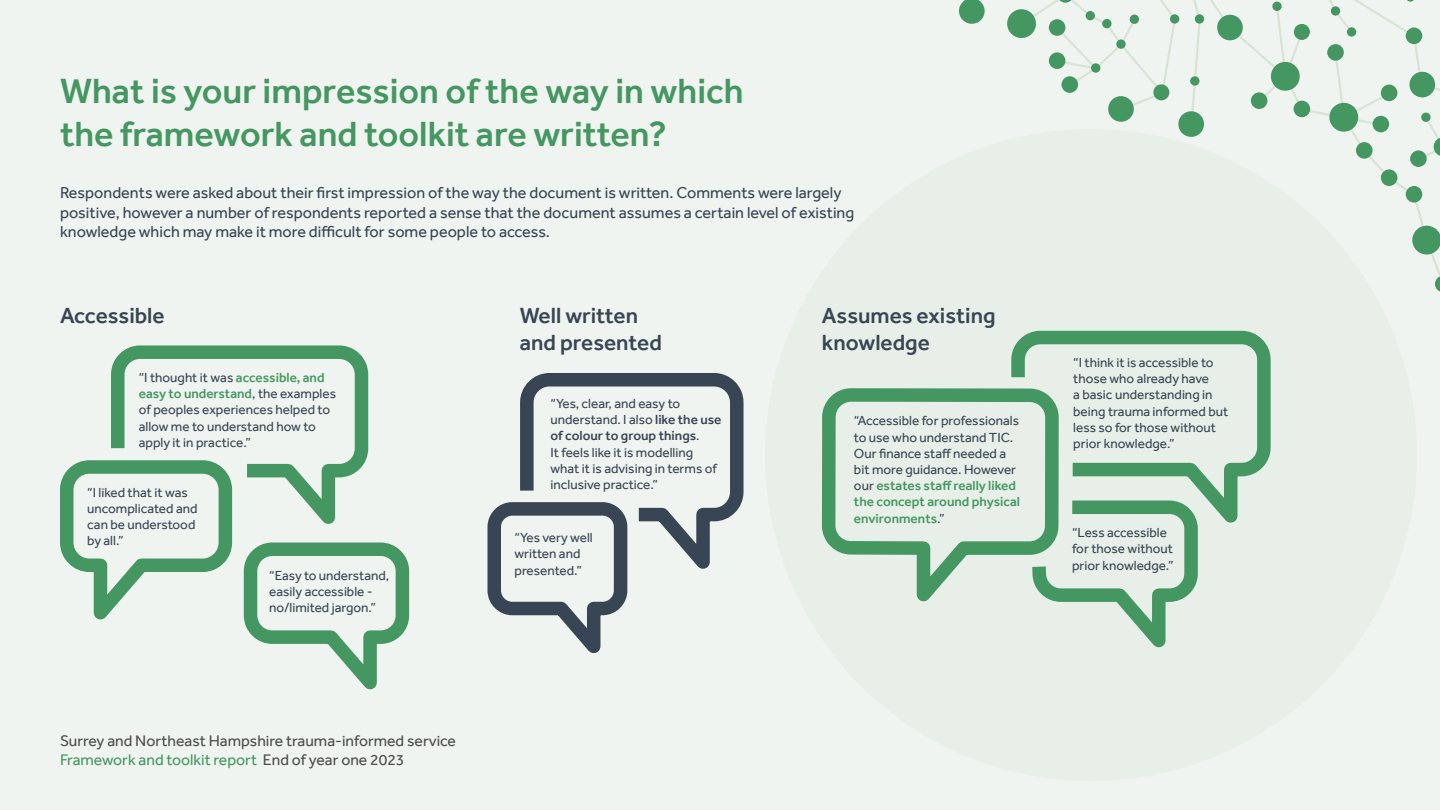
<style>
.page{position:relative;width:1440px;height:810px;background:#f0f4f0}
.page>*{position:absolute;margin:0;border:0;box-sizing:border-box;transform-origin:0 0}
.t1{font:500 36px/43.2px "Effra";color:#459761}
.t2{font:500 22.5px/27px "Effra";color:#384554}
.t3{font:16.2px/19.4px "Effra";color:#384554}
.t4{font:15.75px/18.9px "Effra";color:#4d4d4d}
.t5{font:13.5px/16.2px "Effra";color:#384554}
.s1{font-weight:500;color:#459761}
.s2{color:#459761}
.s3{font-weight:500}
</style>
<div class="page">
<svg style="left:1107px;top:0;width:333px;height:276px"></svg>
<div style="left:1331px;top:6px;width:9px;height:10px;background:#459761;border-radius:50%"></div>
<div style="left:1217px;top:15px;width:26px;height:25px;background:#459761;border-radius:50%"></div>
<div style="left:1272px;top:2px;width:10px;height:9px;background:#459761;border-radius:50%"></div>
<div style="left:1195px;top:14px;width:9px;height:10px;background:#459761;border-radius:50%"></div>
<div style="left:1170px;top:14px;width:9px;height:10px;background:#459761;border-radius:50%"></div>
<div style="left:1153px;top:84px;width:16px;height:16px;background:#459761;border-radius:50%"></div>
<div style="left:1190px;top:76px;width:10px;height:10px;background:#459761;border-radius:50%"></div>
<div style="left:1294px;top:24px;width:16px;height:16px;background:#459761;border-radius:50%"></div>
<div style="left:1347px;top:27px;width:9px;height:10px;background:#459761;border-radius:50%"></div>
<svg style="left:1406px;top:0;width:9px;height:2px"></svg>
<div style="left:1421px;top:113px;width:10px;height:9px;background:#459761;border-radius:50%"></div>
<svg style="left:1434px;top:137px;width:6px;height:19px"></svg>
<div style="left:1130px;top:15px;width:9px;height:9px;background:#459761;border-radius:50%"></div>
<div style="left:1116px;top:39px;width:10px;height:10px;background:#459761;border-radius:50%"></div>
<div style="left:1102px;top:19px;width:10px;height:9px;background:#459761;border-radius:50%"></div>
<div style="left:1086px;top:11px;width:9px;height:9px;background:#459761;border-radius:50%"></div>
<div style="left:1091px;top:63px;width:9px;height:10px;background:#459761;border-radius:50%"></div>
<svg style="left:1057px;top:0;width:17px;height:3px"></svg>
<div style="left:1049px;top:19px;width:16px;height:17px;background:#459761;border-radius:50%"></div>
<div style="left:1406px;top:28px;width:16px;height:16px;background:#459761;border-radius:50%"></div>
<div style="left:1327px;top:44px;width:17px;height:17px;background:#459761;border-radius:50%"></div>
<div style="left:1271px;top:62px;width:29px;height:29px;background:#459761;border-radius:50%"></div>
<div style="left:1251px;top:92px;width:16px;height:17px;background:#459761;border-radius:50%"></div>
<div style="left:1178px;top:111px;width:26px;height:26px;background:#459761;border-radius:50%"></div>
<div style="left:1108px;top:96px;width:26px;height:26px;background:#459761;border-radius:50%"></div>
<div style="left:1062px;top:76px;width:16px;height:17px;background:#459761;border-radius:50%"></div>
<div style="left:1049px;top:52px;width:16px;height:17px;background:#459761;border-radius:50%"></div>
<div style="left:1007px;top:9px;width:29px;height:29px;background:#459761;border-radius:50%"></div>
<svg style="left:959px;top:0;width:26px;height:24px"></svg>
<div style="left:1294px;top:101px;width:16px;height:16px;background:#459761;border-radius:50%"></div>
<div style="left:1329px;top:103px;width:29px;height:29px;background:#459761;border-radius:50%"></div>
<div style="left:1381px;top:85px;width:16px;height:16px;background:#459761;border-radius:50%"></div>
<div style="left:1356px;top:142px;width:17px;height:17px;background:#459761;border-radius:50%"></div>
<div style="left:1381px;top:169px;width:16px;height:17px;background:#459761;border-radius:50%"></div>
<div style="left:1406px;top:186px;width:16px;height:17px;background:#459761;border-radius:50%"></div>
<svg style="left:1412px;top:226px;width:28px;height:29px"></svg>
<svg style="left:1435px;top:276px;width:5px;height:16px"></svg>
<div style="left:1410px;top:150px;width:17px;height:17px;background:#459761;border-radius:50%"></div>
<div style="left:1373px;top:116px;width:16px;height:16px;background:#459761;border-radius:50%"></div>
<div style="left:1409px;top:72px;width:26px;height:25px;background:#459761;border-radius:50%"></div>
<div style="left:765px;top:129px;width:652px;height:652px;background:#e7efe8;border-radius:50%"></div>
<svg style="left:520px;top:373px;width:224px;height:196px"></svg>
<svg style="left:487px;top:495px;width:147px;height:159px"></svg>
<svg style="left:111px;top:345px;width:258px;height:109px"></svg>
<svg style="left:60px;top:454px;width:350px;height:236px"></svg>
<svg style="left:1011px;top:330px;width:260px;height:193px"></svg>
<svg style="left:821px;top:382px;width:244px;height:220px"></svg>
<svg style="left:1026px;top:494px;width:179px;height:154px"></svg>
<h1 class="t1" style="left:60px;top:69px;width:685px">What is your impression of the way in which the framework and toolkit are written?</h1>
<p class="t3" style="left:60px;top:183px;width:796px">Respondents were asked about their first impression of the way the document is written. Comments were largely positive, however a number of respondents reported a sense that the document assumes a certain level of existing knowledge which may make it more difficult for some people to access.</p>
<h2 class="t2" style="left:60px;top:301px;width:106px">Accessible</h2>
<h2 class="t2" style="left:822px;top:301px;width:175px">Assumes existing knowledge</h2>
<h2 class="t2" style="left:520px;top:301px;width:144px">Well written and presented</h2>
<p class="t5" style="left:139px;top:369px;width:199px">“I thought it was <span class="s1">accessible, and easy to understand</span>, the examples of peoples experiences helped to allow me to understand how to apply it in practice.”</p>
<p class="t5" style="left:87px;top:484px;width:112px">“I liked that it was uncomplicated and can be understood by all.”</p>
<p class="t5" style="left:269px;top:567px;width:122px">“Easy to understand, easily accessible - no/limited jargon.”</p>
<p class="t4" style="left:60px;top:731px;width:397px">Surrey and Northeast Hampshire trauma-informed service<br><span class="s2">Framework and toolkit report</span> End of year one 2023</p>
<p class="t5" style="left:551px;top:395px;width:173px">“Yes, clear, and easy to understand. I also <span class="s3">like the use of colour to group things</span>.<br>It feels like it is modelling what it is advising in terms of inclusive practice.”</p>
<p class="t5" style="left:515px;top:529px;width:80px">“Yes very well written and presented.”</p>
<p class="t5" style="left:854px;top:413px;width:168px">“Accessible for professionals to use who understand TIC.<br>Our finance staff needed a bit more guidance. However our <span class="s1">estates staff really liked the concept around physical environments</span>.”</p>
<p class="t5" style="left:1073px;top:354px;width:157px">“I think it is accessible to those who already have<br>a basic understanding in being trauma informed but less so for those without prior knowledge.”</p>
<p class="t5" style="left:1072px;top:524px;width:103px">“Less accessible for those without prior knowledge.”</p>
</div>
